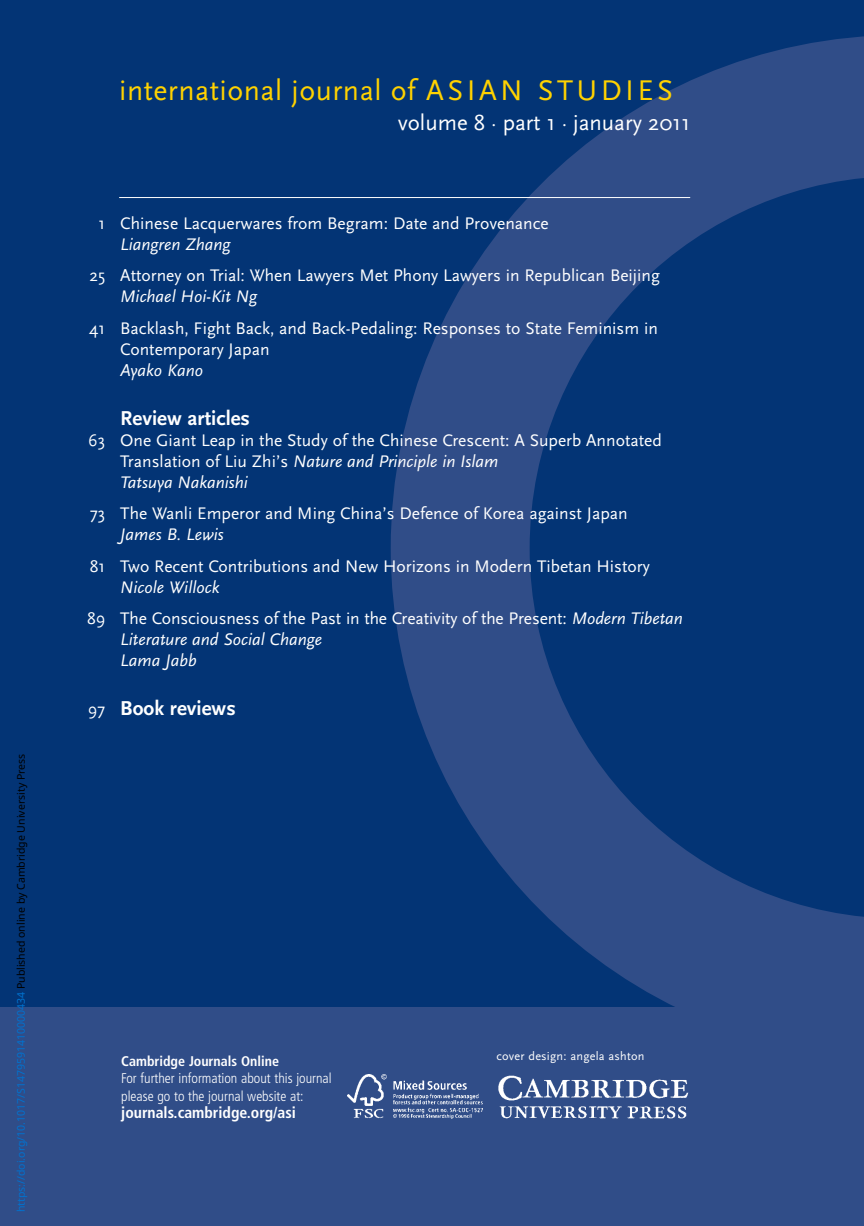
<style>
.page{position:relative;width:864px;height:1226px;background:#fff}
.page>*{position:absolute;margin:0;border:0;box-sizing:border-box;transform-origin:0 0}
.t1{font:29.75px "Scala Sans";letter-spacing:.015em;color:#ffd200}
.t2{font:22.75px "Scala Sans";color:#fff}
.t3{font:700 21px "Scala Sans";color:#fff}
.t4{font:17.5px/21px "Scala Sans";color:#fff}
.t5{font:italic 17.5px/21px "Scala Sans";color:#fff}
.t6{font:700 condensed 15.75px "Frutiger";color:#fff}
.t7{font:300 condensed 14px/17.5px "Frutiger";color:#fff}
.t8{font:700 condensed 14px "Frutiger";color:#fff}
.t9{font:12.25px "Scala Sans";letter-spacing:.015em;color:#fff}
.t10{font:10.5px "Noto Sans";color:#0172cf}
.s1{color:#000}
.s2{font-style:italic}
.s3{font-weight:400;font-size:17.5px}
</style>
<div class="page">
<div style="left:0;top:0;width:863px;height:1225px;background:#033475"></div>
<svg style="left:390px;top:36px;width:473px;height:971px"></svg>
<div style="left:0;top:1007px;width:863px;height:218px;background:#304d88"></div>
<hr style="left:119px;top:197px;width:571px;height:1px;background:#fff">
<img style="left:498px;top:1075px;width:191px;height:44px">
<img style="left:348px;top:1074px;width:134px;height:44px">
<p class="t10" style="left:14px;top:1212px;width:460px;rotate:-90deg">https://doi.org/10.1017/S1479591410000434 <span class="s1">Published online by Cambridge University Press</span></p>
<h1 class="t1" style="left:119px;top:79px;width:555px">international journal of ASIAN STUDIES</h1>
<h2 class="t2" style="left:397px;top:114px;width:294px">volume 8 <sup>.</sup> part 1 <sup>.</sup> january 2011</h2>
<p class="t4" style="left:98px;top:214px;width:451px">1 Chinese Lacquerwares from Begram: Date and Provenance</p>
<p class="t5" style="left:120px;top:236px;width:111px">Liangren Zhang</p>
<p class="t4" style="left:89px;top:266px;width:571px">25 Attorney on Trial: When Lawyers Met Phony Lawyers in Republican Beijing</p>
<p class="t5" style="left:120px;top:288px;width:138px">Michael Hoi-Kit Ng</p>
<p class="t4" style="left:120px;top:319px;width:539px;text-indent:-31px">41 Backlash, Fight Back, and Back-Pedaling: Responses to State Feminism in<br>Contemporary Japan</p>
<p class="t5" style="left:120px;top:362px;width:84px">Ayako Kano</p>
<p class="t3" style="left:120px;top:409px;width:131px">Review articles</p>
<p class="t4" style="left:120px;top:431px;width:543px;text-indent:-32px">63 One Giant Leap in the Study of the Chinese Crescent: A Superb Annotated<br>Translation of Liu Zhi’s <span class="s2">Nature and Principle in Islam<br>Tatsuya Nakanishi</span></p>
<p class="t4" style="left:90px;top:504px;width:539px">73 The Wanli Emperor and Ming China’s Defence of Korea against Japan</p>
<p class="t5" style="left:120px;top:526px;width:105px">James B. Lewis</p>
<p class="t4" style="left:90px;top:557px;width:561px">81 Two Recent Contributions and New Horizons in Modern Tibetan History</p>
<p class="t4" style="left:87px;top:572px;width:597px;line-height:31.5px;text-indent:33px"><span class="s2">Nicole Willock<br></span>89 The Consciousness of the Past in the Creativity of the Present: <span class="s2">Modern Tibetan</span></p>
<p class="t5" style="left:120px;top:631px;width:203px">Literature and Social Change<br>Lama Jabb</p>
<p class="t3" style="left:88px;top:700px;width:149px"><span class="s3">97</span> Book reviews</p>
<p class="t8" style="left:121px;top:1054px;width:159px">Cambridge Journals Online</p>
<p class="t7" style="left:121px;top:1070px;width:212px">For further information about this journal please go to the journal website at:</p>
<p class="t6" style="left:121px;top:1106px;width:176px">journals.cambridge.org/asi</p>
<p class="t9" style="left:496px;top:1050px;width:149px">cover design: angela ashton</p>
</div>
